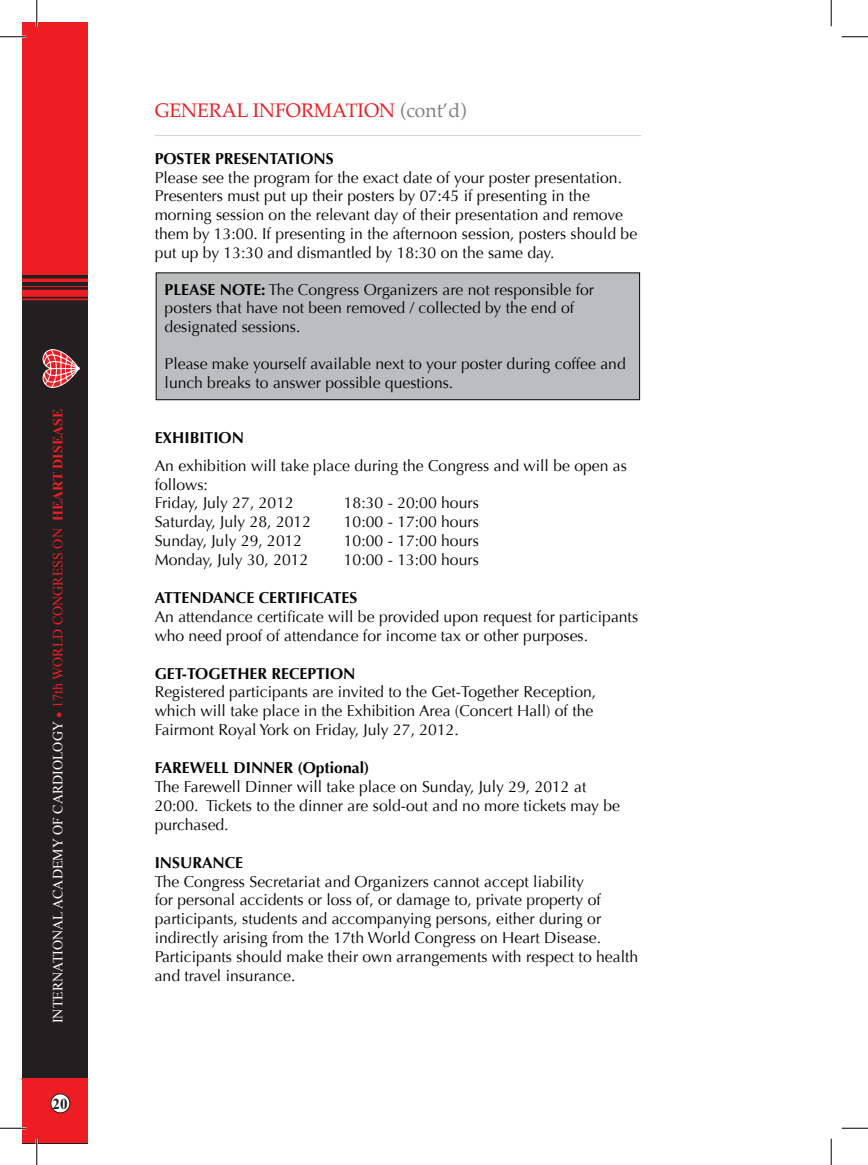
<style>
.page{position:relative;width:868px;height:1165px;background:#fff}
.page>*{position:absolute;margin:0;border:0;box-sizing:border-box;transform-origin:0 0}
.t1{font:19.25px "Palatino";color:#ee1d23}
.t2{font:15.75px/18.9px "Optima";color:#040503}
.t3{font:700 15.75px "Optima";color:#040503}
.t4{font:700 15.05px "Times New Roman";color:#040503}
.t5{font:14px "Times New Roman";color:#fff}
.s1{color:#ee1d23}
.s2{font-weight:700;color:#ee1d23}
.s3{color:#808385}
.s4{font-weight:700}
</style>
<div class="page">
<div style="left:22px;top:22px;width:66px;height:254px;background:#ee1d23"></div>
<div style="left:22px;top:275px;width:66px;height:868px;background:#231f20"></div>
<hr style="left:22px;top:279px;width:66px;height:3px;background:#ee1d23">
<div style="left:22px;top:290px;width:66px;height:7px;background:#ee1d23"></div>
<hr style="left:22px;top:286px;width:66px;height:1px;background:#ee1d23">
<hr style="left:22px;top:298px;width:66px;height:2px;background:#ee1d23">
<svg style="left:42px;top:349px;width:38px;height:39px"></svg>
<div style="left:156px;top:273px;width:483px;height:127px;background:#bcbdbf"></div>
<div style="left:156px;top:272px;width:483px;height:128px;border:1px solid #040503"></div>
<hr style="left:155px;top:135px;width:486px;height:1px;background:#d1d3d4">
<hr style="left:0;top:36px;width:26px;height:2px;background:#fff">
<hr style="left:36px;top:0;width:2px;height:26px;background:#fff">
<svg style="left:0;top:36px;width:26px;height:1px"></svg>
<svg style="left:841px;top:36px;width:26px;height:1px"></svg>
<svg style="left:841px;top:1128px;width:26px;height:1px"></svg>
<svg style="left:36px;top:0;width:1px;height:26px"></svg>
<svg style="left:0;top:1078px;width:88px;height:87px"></svg>
<svg style="left:830px;top:0;width:1px;height:26px"></svg>
<svg style="left:830px;top:1139px;width:1px;height:26px"></svg>
<p class="t5" style="left:48px;top:1023px;width:616px;rotate:-90deg">INTERNATIONAL ACADEMY OF CARDIOLOGY <span class="s1">17th WORLD CONGRESS ON</span> <span class="s2">HEART DISEASE</span></p>
<p class="t4" style="left:53px;top:1093px;width:17px">20</p>
<p class="t1" style="left:155px;top:94px;width:313px">GENERAL INFORMATION <span class="s3">(cont’d)</span></p>
<p class="t3" style="left:155px;top:149px;width:180px">POSTER PRESENTATIONS</p>
<p class="t2" style="left:155px;top:168px;width:484px">Please see the program for the exact date of your poster presentation.<br>Presenters must put up their posters by 07:45 if presenting in the morning session on the relevant day of their presentation and remove them by 13:00. If presenting in the afternoon session, posters should be put up by 13:30 and dismantled by 18:30 on the same day.</p>
<p class="t2" style="left:164px;top:280px;width:431px"><span class="s4">PLEASE NOTE:</span> The Congress Organizers are not responsible for posters that have not been removed / collected by the end of designated sessions.</p>
<p class="t2" style="left:164px;top:354px;width:462px">Please make yourself available next to your poster during coffee and lunch breaks to answer possible questions.</p>
<p class="t3" style="left:155px;top:428px;width:91px">EXHIBITION</p>
<p class="t2" style="left:155px;top:456px;width:473px">An exhibition will take place during the Congress and will be open as follows:<br>Friday, July 27, 2012</p>
<p class="t2" style="left:344px;top:494px;width:136px">18:30 - 20:00 hours</p>
<p class="t2" style="left:155px;top:513px;width:158px">Saturday, July 28, 2012</p>
<p class="t2" style="left:344px;top:513px;width:136px">10:00 - 17:00 hours</p>
<p class="t2" style="left:155px;top:532px;width:149px">Sunday, July 29, 2012</p>
<p class="t2" style="left:344px;top:532px;width:136px">10:00 - 17:00 hours</p>
<p class="t2" style="left:155px;top:551px;width:155px">Monday, July 30, 2012</p>
<p class="t2" style="left:344px;top:551px;width:136px">10:00 - 13:00 hours</p>
<p class="t3" style="left:155px;top:588px;width:204px">ATTENDANCE CERTIFICATES</p>
<p class="t2" style="left:155px;top:607px;width:485px">An attendance certificate will be provided upon request for participants who need proof of attendance for income tax or other purposes.</p>
<p class="t3" style="left:155px;top:664px;width:202px">GET-TOGETHER RECEPTION</p>
<p class="t2" style="left:155px;top:683px;width:443px">Registered participants are invited to the Get-Together Reception, which will take place in the Exhibition Area (Concert Hall) of the<br>Fairmont Royal York on Friday, July 27, 2012.</p>
<p class="t3" style="left:155px;top:758px;width:216px">FAREWELL DINNER (Optional)</p>
<p class="t2" style="left:155px;top:777px;width:466px">The Farewell Dinner will take place on Sunday, July 29, 2012 at<br>20:00. Tickets to the dinner are sold-out and no more tickets may be purchased.</p>
<p class="t3" style="left:155px;top:853px;width:90px">INSURANCE</p>
<p class="t2" style="left:155px;top:872px;width:485px">The Congress Secretariat and Organizers cannot accept liability<br>for personal accidents or loss of, or damage to, private property of participants, students and accompanying persons, either during or indirectly arising from the 17th World Congress on Heart Disease.<br>Participants should make their own arrangements with respect to health and travel insurance.</p>
</div>
